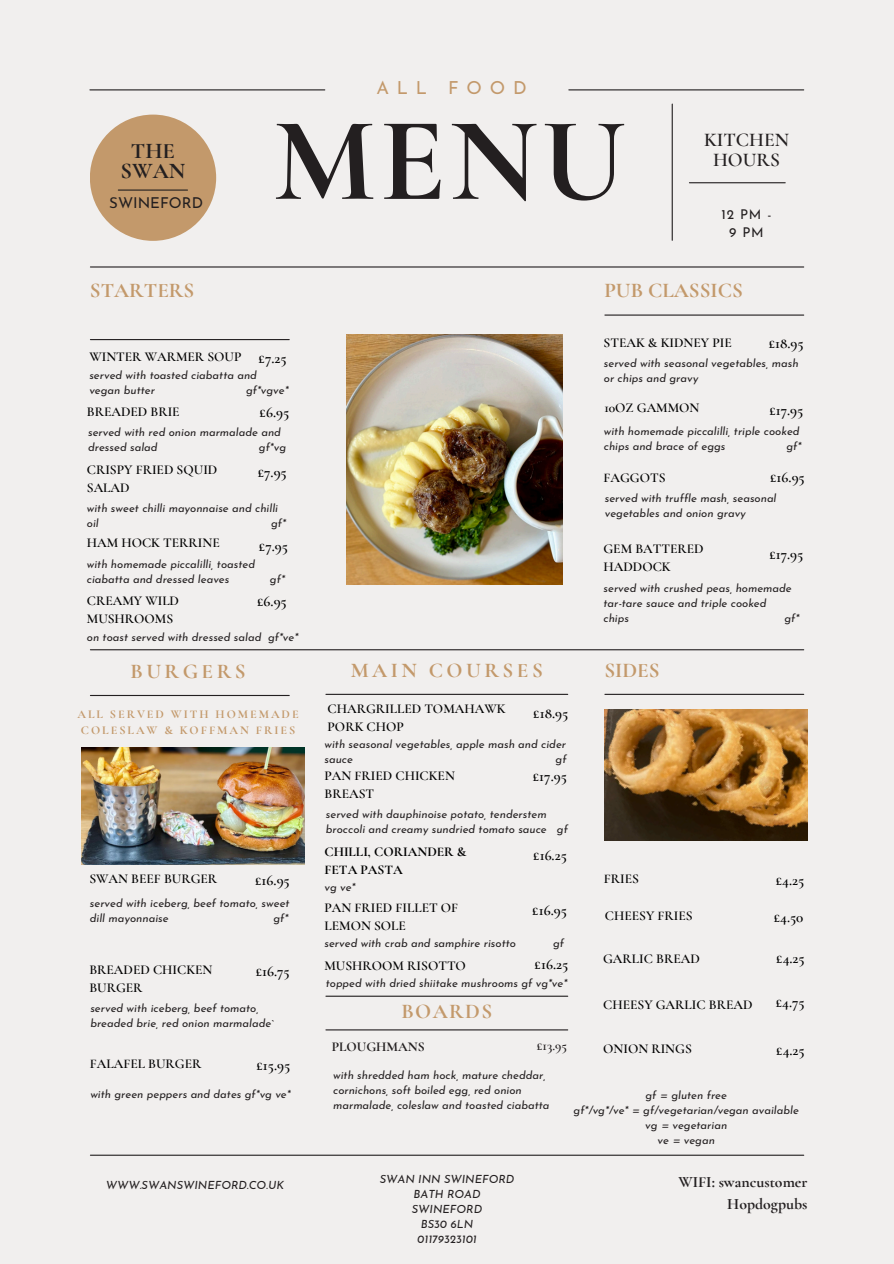
<style>
.page{position:relative;width:894px;height:1264px;background:#fff}
.page>*{position:absolute;margin:0;border:0;box-sizing:border-box;transform-origin:0 0}
.t1{font:700 120px "Cormorant Garamond";color:#231f20}
.t2{font:700 22.5px/20.2px "Cormorant Garamond";color:#231f20;text-align:center}
.t3{font:700 21px "Cormorant Garamond";color:#c3996b}
.t4{font:700 21px "Cormorant Garamond";letter-spacing:.165em;color:#c3996b}
.t5{font:700 21px "Cormorant Garamond";letter-spacing:.035em;color:#c3996b}
.t6{font:600 19.5px/20.2px "Cormorant Garamond";color:#231f20;text-align:center}
.t7{font:18px "Josefin Sans";letter-spacing:.43em;color:#c3996b}
.t8{font:700 15.75px "Cormorant Garamond";color:#231f20}
.t9{font:600 15px "Cormorant Garamond";color:#000}
.t10{font:15px "Josefin Sans";color:#231f20}
.t11{font:600 13.5px/18px "Cormorant Garamond";color:#000}
.t12{font:700 13.5px/18px "Cormorant Garamond";color:#000}
.t13{font:700 13.5px "Cormorant Garamond";color:#231f20}
.t14{font:13.5px "Josefin Sans";color:#231f20}
.t15{font:600 13.5px "Cormorant Garamond";color:#231f20}
.t16{font:700 12px/15.8px "Cormorant Garamond";letter-spacing:.165em;color:#c3996b}
.t17{font:italic 11.25px/15px "Josefin Sans";color:#231f20}
</style>
<div class="page">
<div style="left:0;top:0;width:893px;height:1263px;background:#f1efee"></div>
<hr style="left:90px;top:89px;width:235px;height:1px;background:#231f20">
<hr style="left:568px;top:89px;width:235px;height:1px;background:#231f20">
<hr style="left:90px;top:266px;width:713px;height:1px;background:#231f20">
<hr style="left:90px;top:649px;width:713px;height:1px;background:#231f20">
<hr style="left:90px;top:339px;width:199px;height:1px;background:#231f20">
<hr style="left:90px;top:695px;width:199px;height:1px;background:#231f20">
<hr style="left:604px;top:314px;width:199px;height:1px;background:#231f20">
<hr style="left:604px;top:693px;width:199px;height:2px;background:#231f20">
<hr style="left:326px;top:693px;width:241px;height:2px;background:#231f20">
<hr style="left:671px;top:104px;width:1px;height:136px;background:#231f20">
<hr style="left:689px;top:182px;width:96px;height:1px;background:#231f20">
<div style="left:90px;top:115px;width:126px;height:126px;background:#c3996b;border-radius:50%"></div>
<hr style="left:118px;top:189px;width:69px;height:2px;background:#231f20">
<hr style="left:90px;top:1154px;width:713px;height:1px;background:#231f20">
<hr style="left:326px;top:995px;width:241px;height:1px;background:#231f20">
<hr style="left:326px;top:1029px;width:241px;height:1px;background:#231f20">
<img style="left:346px;top:334px;width:216px;height:250px">
<img style="left:604px;top:709px;width:202px;height:131px">
<img style="left:82px;top:748px;width:223px;height:117px">
<h2 class="t2" style="left:121px;top:140px;width:66px">THE<br>SWAN</h2>
<p class="t10" style="left:109px;top:197px;width:95px">SWINEFORD</p>
<h5 class="t3" style="left:90px;top:278px;width:106px">STARTERS</h5>
<h3 class="t7" style="left:376px;top:80px;width:152px">ALL FOOD</h3>
<h6 class="t1" style="left:273px;top:88px;width:354px">MENU</h6>
<p class="t6" style="left:703px;top:129px;width:86px">KITCHEN<br>HOURS</p>
<p class="t14" style="left:721px;top:208px;width:51px">12 PM -</p>
<h2 class="t14" style="left:729px;top:226px;width:36px">9 PM</h2>
<h5 class="t3" style="left:604px;top:278px;width:140px">PUB CLASSICS</h5>
<h5 class="t11" style="left:89px;top:347px;width:154px">WINTER WARMER SOUP</h5>
<p class="t9" style="left:258px;top:349px;width:30px">£7.25</p>
<h5 class="t17" style="left:89px;top:368px;width:169px">served with toasted ciabatta and vegan butter</h5>
<h5 class="t17" style="left:246px;top:383px;width:44px">gf*vgve*</h5>
<p class="t11" style="left:87px;top:402px;width:94px">BREADED BRIE</p>
<p class="t9" style="left:259px;top:403px;width:31px">£6.95</p>
<p class="t17" style="left:88px;top:426px;width:194px">served with red onion marmalade and dressed salad</p>
<p class="t17" style="left:259px;top:441px;width:29px">gf*vg</p>
<p class="t11" style="left:87px;top:460px;width:132px">CRISPY FRIED SQUID</p>
<p class="t11" style="left:87px;top:478px;width:44px">SALAD</p>
<h5 class="t9" style="left:257px;top:463px;width:31px">£7.95</h5>
<h5 class="t17" style="left:87px;top:502px;width:193px">with sweet chilli mayonnaise and chilli oil</h5>
<h5 class="t17" style="left:271px;top:517px;width:16px">gf*</h5>
<p class="t11" style="left:87px;top:533px;width:134px">HAM HOCK TERRINE</p>
<h5 class="t9" style="left:259px;top:536px;width:31px">£7.95</h5>
<p class="t17" style="left:87px;top:557px;width:170px">with homemade piccalilli, toasted ciabatta and dressed leaves</p>
<p class="t17" style="left:270px;top:572px;width:16px">gf*</p>
<h5 class="t9" style="left:257px;top:592px;width:31px">£6.95</h5>
<p class="t17" style="left:87px;top:630px;width:213px">on toast served with dressed salad gf*ve*</p>
<h5 class="t11" style="left:87px;top:592px;width:94px">CREAMY WILD</h5>
<p class="t11" style="left:87px;top:610px;width:88px">MUSHROOMS</p>
<p class="t4" style="left:130px;top:658px;width:117px">BURGERS</p>
<h2 class="t16" style="left:77px;top:706px;width:223px">ALL SERVED WITH HOMEMADE<br>COLESLAW &amp; KOFFMAN FRIES</h2>
<p class="t4" style="left:351px;top:658px;width:193px">MAIN COURSES</p>
<h5 class="t11" style="left:327px;top:699px;width:179px">CHARGRILLED TOMAHAWK<br>PORK CHOP</h5>
<p class="t9" style="left:533px;top:704px;width:36px">£18.95</p>
<h5 class="t17" style="left:324px;top:737px;width:243px">with seasonal vegetables, apple mash and cider sauce</h5>
<h5 class="t17" style="left:555px;top:752px;width:13px">gf</h5>
<h2 class="t11" style="left:324px;top:766px;width:132px">PAN FRIED CHICKEN<br>BREAST</h2>
<p class="t9" style="left:532px;top:767px;width:36px">£17.95</p>
<p class="t17" style="left:326px;top:807px;width:222px">served with dauphinoise potato, tenderstem</p>
<p class="t17" style="left:326px;top:822px;width:243px">broccoli and creamy sundried tomato sauce gf</p>
<h5 class="t11" style="left:603px;top:333px;width:130px">STEAK &amp; KIDNEY PIE</h5>
<p class="t9" style="left:768px;top:334px;width:36px">£18.95</p>
<p class="t17" style="left:603px;top:356px;width:196px">served with seasonal vegetables, mash or chips and gravy</p>
<p class="t11" style="left:604px;top:399px;width:97px">10OZ GAMMON</p>
<h5 class="t9" style="left:769px;top:401px;width:36px">£17.95</h5>
<h5 class="t17" style="left:603px;top:424px;width:197px">with homemade piccalilli, triple cooked chips and brace of eggs</h5>
<h5 class="t17" style="left:786px;top:439px;width:16px">gf*</h5>
<h5 class="t11" style="left:603px;top:468px;width:63px">FAGGOTS</h5>
<p class="t9" style="left:770px;top:468px;width:36px">£16.95</p>
<p class="t17" style="left:604px;top:491px;width:173px">served with truffle mash, seasonal vegetables and onion gravy</p>
<p class="t11" style="left:603px;top:539px;width:102px">GEM BATTERED<br>HADDOCK</p>
<p class="t9" style="left:769px;top:545px;width:36px">£17.95</p>
<h5 class="t17" style="left:603px;top:581px;width:190px">served with crushed peas, homemade tar-tare sauce and triple cooked</h5>
<p class="t17" style="left:603px;top:611px;width:27px">chips</p>
<p class="t17" style="left:784px;top:611px;width:16px">gf*</p>
<p class="t5" style="left:604px;top:657px;width:57px">SIDES</p>
<p class="t12" style="left:324px;top:843px;width:143px">CHILLI, CORIANDER &amp;<br>FETA PASTA</p>
<h5 class="t9" style="left:533px;top:845px;width:35px">£16.25</h5>
<p class="t11" style="left:89px;top:869px;width:129px">SWAN BEEF BURGER</p>
<p class="t11" style="left:603px;top:869px;width:37px">FRIES</p>
<p class="t9" style="left:255px;top:871px;width:36px">£16.95</p>
<p class="t9" style="left:775px;top:871px;width:30px">£4.25</p>
<p class="t17" style="left:324px;top:880px;width:32px">vg ve*</p>
<p class="t17" style="left:90px;top:896px;width:201px">served with iceberg, beef tomato, sweet dill mayonnaise</p>
<p class="t17" style="left:273px;top:911px;width:16px">gf*</p>
<p class="t11" style="left:89px;top:960px;width:124px">BREADED CHICKEN<br>BURGER</p>
<p class="t9" style="left:255px;top:961px;width:36px">£16.75</p>
<p class="t17" style="left:90px;top:1001px;width:185px">served with iceberg, beef tomato, breaded brie, red onion marmalade`</p>
<p class="t11" style="left:90px;top:1054px;width:113px">FALAFEL BURGER</p>
<p class="t9" style="left:256px;top:1055px;width:35px">£15.95</p>
<p class="t17" style="left:90px;top:1087px;width:202px">with green peppers and dates gf*vg ve*</p>
<h2 class="t17" style="left:106px;top:1178px;width:180px">WWW.SWANSWINEFORD.CO.UK</h2>
<h5 class="t11" style="left:324px;top:898px;width:135px">PAN FRIED FILLET OF<br>LEMON SOLE</h5>
<p class="t17" style="left:324px;top:936px;width:193px">served with crab and samphire risotto</p>
<p class="t17" style="left:553px;top:936px;width:13px">gf</p>
<p class="t9" style="left:532px;top:901px;width:36px">£16.95</p>
<p class="t9" style="left:534px;top:955px;width:35px">£16.25</p>
<p class="t11" style="left:324px;top:956px;width:143px">MUSHROOM RISOTTO</p>
<p class="t17" style="left:326px;top:976px;width:243px">topped with dried shiitake mushrooms gf vg*ve*</p>
<p class="t11" style="left:604px;top:906px;width:89px">CHEESY FRIES</p>
<h2 class="t11" style="left:603px;top:949px;width:98px">GARLIC BREAD</h2>
<h5 class="t9" style="left:773px;top:908px;width:31px">£4.50</h5>
<p class="t9" style="left:776px;top:948px;width:30px">£4.25</p>
<p class="t11" style="left:603px;top:995px;width:151px">CHEESY GARLIC BREAD</p>
<p class="t9" style="left:775px;top:993px;width:30px">£4.75</p>
<p class="t11" style="left:603px;top:1039px;width:90px">ONION RINGS</p>
<p class="t9" style="left:776px;top:1041px;width:30px">£4.25</p>
<p class="t17" style="left:645px;top:1088px;width:83px">gf = gluten free</p>
<p class="t17" style="left:573px;top:1103px;width:227px">gf*/vg*/ve* = gf/vegetarian/vegan available</p>
<p class="t17" style="left:645px;top:1118px;width:83px">vg = vegetarian</p>
<p class="t17" style="left:657px;top:1133px;width:59px">ve = vegan</p>
<p class="t5" style="left:401px;top:998px;width:92px">BOARDS</p>
<p class="t13" style="left:331px;top:1038px;width:94px">PLOUGHMANS</p>
<p class="t15" style="left:536px;top:1037px;width:32px">£13.95</p>
<p class="t17" style="left:333px;top:1068px;width:214px">with shredded ham hock, mature cheddar, cornichons, soft boiled egg, red onion</p>
<p class="t17" style="left:333px;top:1098px;width:218px">marmalade, coleslaw and toasted ciabatta</p>
<h5 class="t17" style="left:380px;top:1172px;width:136px">SWAN INN SWINEFORD</h5>
<p class="t17" style="left:413px;top:1187px;width:68px">BATH ROAD</p>
<p class="t17" style="left:412px;top:1202px;width:72px">SWINEFORD</p>
<h5 class="t17" style="left:421px;top:1217px;width:54px">BS30 6LN</h5>
<p class="t17" style="left:417px;top:1232px;width:61px">01179323101</p>
<h5 class="t8" style="left:678px;top:1172px;width:131px">WIFI: swancustomer</h5>
<p class="t8" style="left:727px;top:1193px;width:82px">Hopdogpubs</p>
</div>
